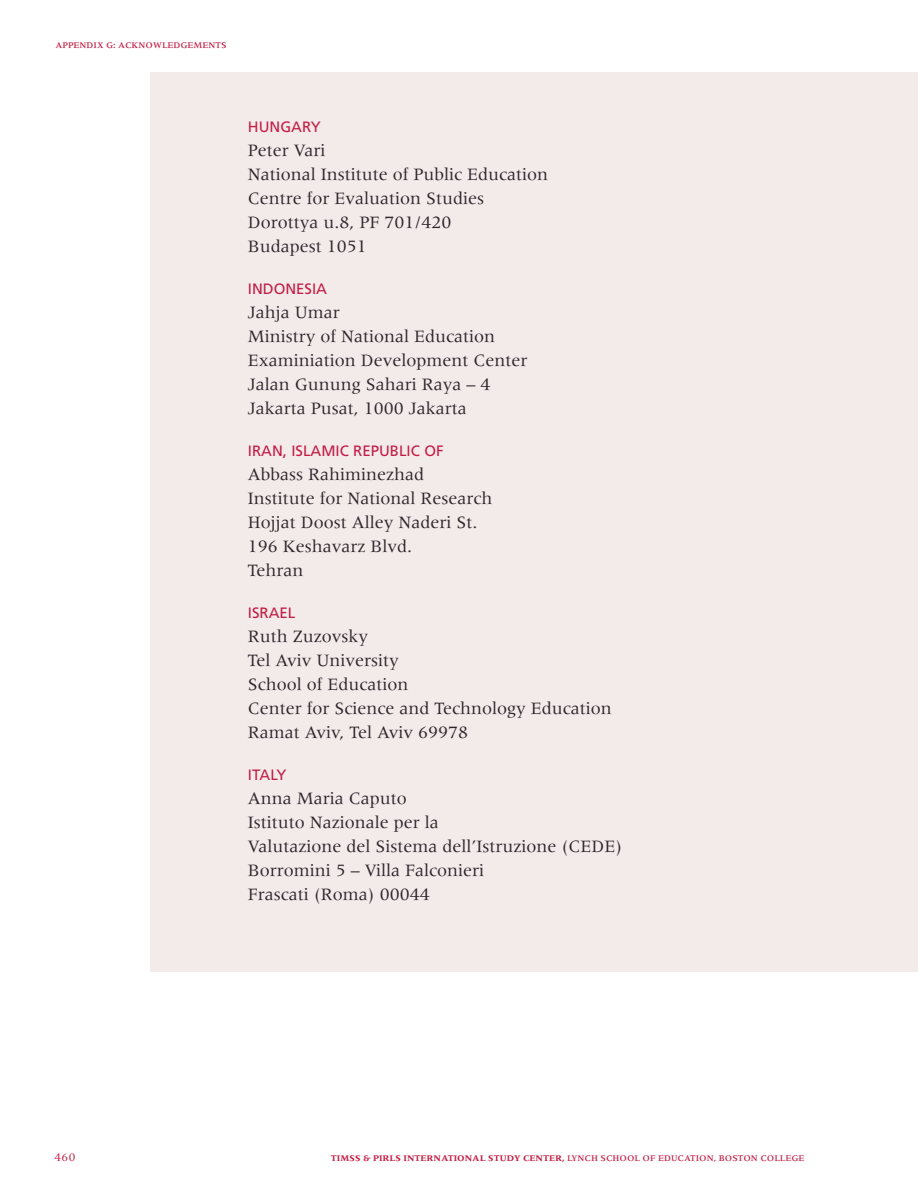
<style>
.page{position:relative;width:918px;height:1188px;background:#fff}
.page>*{position:absolute;margin:0;border:0;box-sizing:border-box;transform-origin:0 0}
.t1{font:18px/24px "Meridien";color:#2d272c}
.t2{font:15px "Frutiger";color:#c21d44}
.t3{font:12px "Meridien";color:#c21d44}
.t4{font:700 9px "Meridien";color:#c21d44}
.t5{font:500 9px "Meridien";color:#c21d44}
.s1{font-weight:500}
</style>
<div class="page">
<div style="left:151px;top:73px;width:766px;height:898px;background:#f3eaea"></div>
<p class="t5" style="left:56px;top:42px;width:173px">APPENDIX G: ACKNOWLEDGEMENTS</p>
<p class="t2" style="left:248px;top:121px;width:75px">HUNGARY</p>
<p class="t1" style="left:248px;top:140px;width:302px">Peter Vari<br>National Institute of Public Education<br>Centre for Evaluation Studies<br>Dorottya u.8, PF 701/420<br>Budapest 1051</p>
<p class="t2" style="left:248px;top:283px;width:81px">INDONESIA</p>
<p class="t1" style="left:248px;top:302px;width:281px">Jahja Umar<br>Ministry of National Education<br>Examiniation Development Center<br>Jalan Gunung Sahari Raya – 4<br>Jakarta Pusat, 1000 Jakarta</p>
<p class="t2" style="left:248px;top:445px;width:197px">IRAN, ISLAMIC REPUBLIC OF</p>
<p class="t1" style="left:248px;top:464px;width:246px">Abbass Rahiminezhad<br>Institute for National Research<br>Hojjat Doost Alley Naderi St.<br>196 Keshavarz Blvd.<br>Tehran</p>
<p class="t2" style="left:248px;top:607px;width:49px">ISRAEL</p>
<p class="t1" style="left:248px;top:626px;width:366px">Ruth Zuzovsky<br>Tel Aviv University<br>School of Education<br>Center for Science and Technology Education<br>Ramat Aviv, Tel Aviv 69978</p>
<p class="t2" style="left:248px;top:769px;width:40px">ITALY</p>
<p class="t1" style="left:248px;top:788px;width:376px">Anna Maria Caputo<br>Istituto Nazionale per la<br>Valutazione del Sistema dell’Istruzione (CEDE)<br>Borromini 5 – Villa Falconieri<br>Frascati (Roma) 00044</p>
<p class="t3" style="left:54px;top:1153px;width:23px">460</p>
<p class="t4" style="left:331px;top:1155px;width:475px">TIMSS &amp; PIRLS INTERNATIONAL STUDY CENTER, <span class="s1">LYNCH SCHOOL OF EDUCATION, BOSTON COLLEGE</span></p>
</div>
